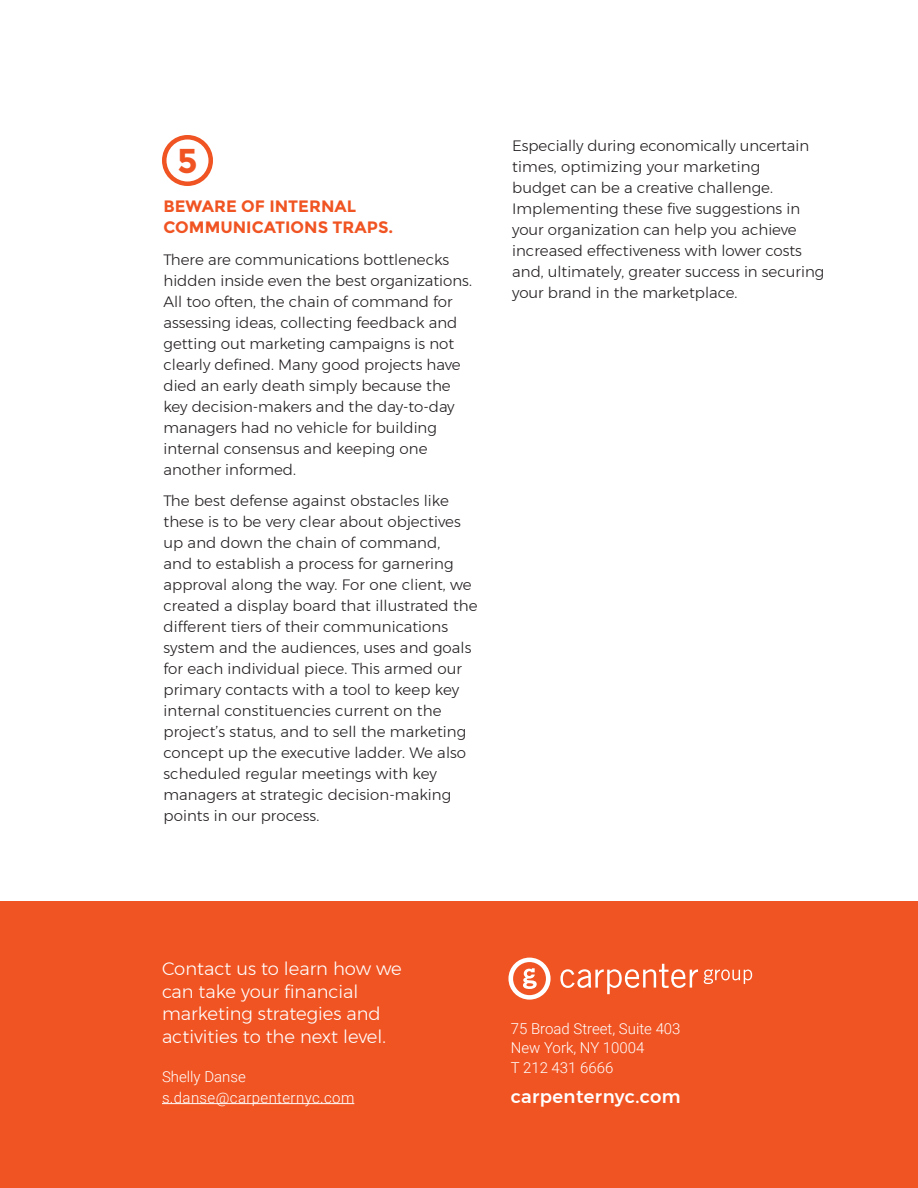
<style>
.page{position:relative;width:918px;height:1188px;background:#fff}
.page>*{position:absolute;margin:0;border:0;box-sizing:border-box;transform-origin:0 0}
.t1{font:700 34.5px "Montserrat";color:#f05422}
.t2{font:300 18px/22.5px "Montserrat";color:#fff}
.t3{font:500 18px "Montserrat";letter-spacing:.025em;color:#fff}
.Subhead{font:700 16.5px/21px "Montserrat";color:#f05422}
.Text{font:300 15px/21px "Montserrat";color:#231f20}
.t4{font:300 15px/19.5px "Roboto";color:#fff}
.t5{font:300 15px/21px "Roboto";letter-spacing:.025em;color:#fff}
</style>
<div class="page">
<div style="left:0;top:902px;width:918px;height:286px;background:#f05422"></div>
<svg style="left:560px;top:964px;width:138px;height:30px"></svg>
<svg style="left:704px;top:969px;width:48px;height:15px"></svg>
<svg style="left:508px;top:958px;width:43px;height:42px"></svg>
<hr style="left:162px;top:1103px;width:192px;height:1px;background:#fff">
<div style="left:162px;top:135px;width:51px;height:51px;border:4px solid #f05422;border-radius:50%"></div>
<p class="t1" style="left:177px;top:140px;width:22px">5</p>
<p class="Subhead" style="left:164px;top:196px;width:231px">BEWARE OF INTERNAL<br>COMMUNICATIONS TRAPS.</p>
<p class="Text" style="left:164px;top:249px;width:310px">There are communications bottlenecks hidden inside even the best organizations.<br>All too often, the chain of command for assessing ideas, collecting feedback and getting out marketing campaigns is not clearly defined. Many good projects have died an early death simply because the key decision-makers and the day-to-day managers had no vehicle for building internal consensus and keeping one another informed.</p>
<p class="Text" style="left:164px;top:490px;width:316px">The best defense against obstacles like these is to be very clear about objectives up and down the chain of command,<br>and to establish a process for garnering approval along the way. For one client, we created a display board that illustrated the different tiers of their communications system and the audiences, uses and goals for each individual piece. This armed our primary contacts with a tool to keep key internal constituencies current on the project’s status, and to sell the marketing concept up the executive ladder. We also scheduled regular meetings with key managers at strategic decision-making points in our process.</p>
<p class="Text" style="left:512px;top:135px;width:314px">Especially during economically uncertain times, optimizing your marketing<br>budget can be a creative challenge.<br>Implementing these five suggestions in your organization can help you achieve increased effectiveness with lower costs and, ultimately, greater success in securing your brand in the marketplace.</p>
<p class="t2" style="left:162px;top:957px;width:241px">Contact us to learn how we can take your financial marketing strategies and activities to the next level.</p>
<p class="t5" style="left:162px;top:1065px;width:194px">Shelly Danse s.danse@carpenternyc.com</p>
<p class="t4" style="left:511px;top:1018px;width:171px">75 Broad Street, Suite 403<br>New York, NY 10004<br>T 212 431 6666</p>
<p class="t3" style="left:511px;top:1082px;width:171px">carpenternyc.com</p>
</div>
